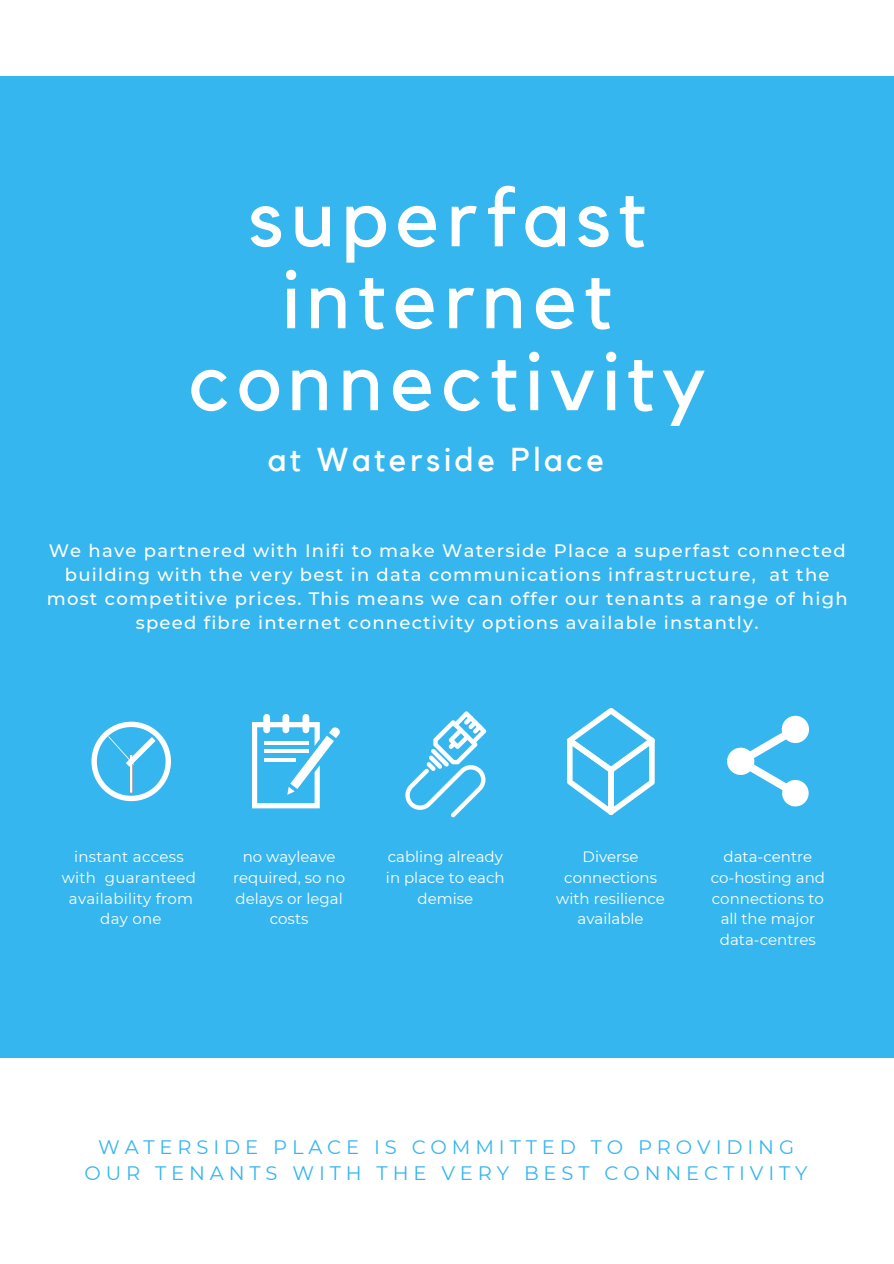
<style>
.page{position:relative;width:894px;height:1264px;background:#fff}
.page>*{position:absolute;margin:0;border:0;box-sizing:border-box;transform-origin:0 0}
.t1{font:82.5px/81.9px "Kollektif";letter-spacing:.085em;color:#fff;text-align:center}
.t2{font:33px "Kollektif";letter-spacing:.11em;color:#fff}
.t3{font:19.5px "Montserrat";letter-spacing:.25em;color:#35b6ee}
.t4{font:500 18px/24.2px "Montserrat";letter-spacing:.07em;color:#fff;text-align:center}
.t5{font:15px/20.7px "Montserrat";color:#fff;text-align:center}
.t6{font:15px "Montserrat";letter-spacing:.02em;color:#fff}
</style>
<div class="page">
<div style="left:0;top:0;width:893px;height:1263px;background:#35b6ee"></div>
<div style="left:0;top:0;width:893px;height:76px;background:#fff"></div>
<div style="left:0;top:1058px;width:893px;height:205px;background:#fff"></div>
<svg style="left:91px;top:721px;width:80px;height:80px"></svg>
<svg style="left:252px;top:714px;width:88px;height:94px"></svg>
<svg style="left:567px;top:708px;width:87px;height:107px"></svg>
<svg style="left:727px;top:715px;width:81px;height:91px"></svg>
<svg style="left:405px;top:711px;width:82px;height:106px"></svg>
<p class="t1" style="left:188px;top:180px;width:519px">superfast internet connectivity</p>
<p class="t2" style="left:268px;top:444px;width:337px">at Waterside Place</p>
<p class="t4" style="left:47px;top:538px;width:802px">We have partnered with Inifi to make Waterside Place a superfast connected building with the very best in data communications infrastructure, at the most competitive prices. This means we can offer our tenants a range of high speed fibre internet connectivity options available instantly.</p>
<p class="t6" style="left:74px;top:847px;width:111px">instant access</p>
<p class="t6" style="left:62px;top:868px;width:136px">with guaranteed</p>
<p class="t6" style="left:69px;top:889px;width:125px">availability from</p>
<p class="t5" style="left:100px;top:908px;width:63px">day one</p>
<p class="t5" style="left:233px;top:846px;width:113px">no wayleave required, so no delays or legal costs</p>
<p class="t5" style="left:387px;top:846px;width:117px">cabling already</p>
<p class="t5" style="left:386px;top:867px;width:120px">in place to each</p>
<p class="t5" style="left:417px;top:887px;width:57px">demise</p>
<p class="t5" style="left:556px;top:846px;width:110px">Diverse connections with resilience available</p>
<p class="t5" style="left:723px;top:846px;width:90px">data-centre</p>
<p class="t5" style="left:710px;top:867px;width:116px;text-align:left">co-hosting and connections to</p>
<p class="t5" style="left:720px;top:908px;width:96px">all the major</p>
<p class="t5" style="left:719px;top:929px;width:97px">data-centres</p>
<p class="t3" style="left:98px;top:1135px;width:697px">WATERSIDE PLACE IS COMMITTED TO PROVIDING</p>
<p class="t3" style="left:85px;top:1161px;width:724px">OUR TENANTS WITH THE VERY BEST CONNECTIVITY</p>
</div>
